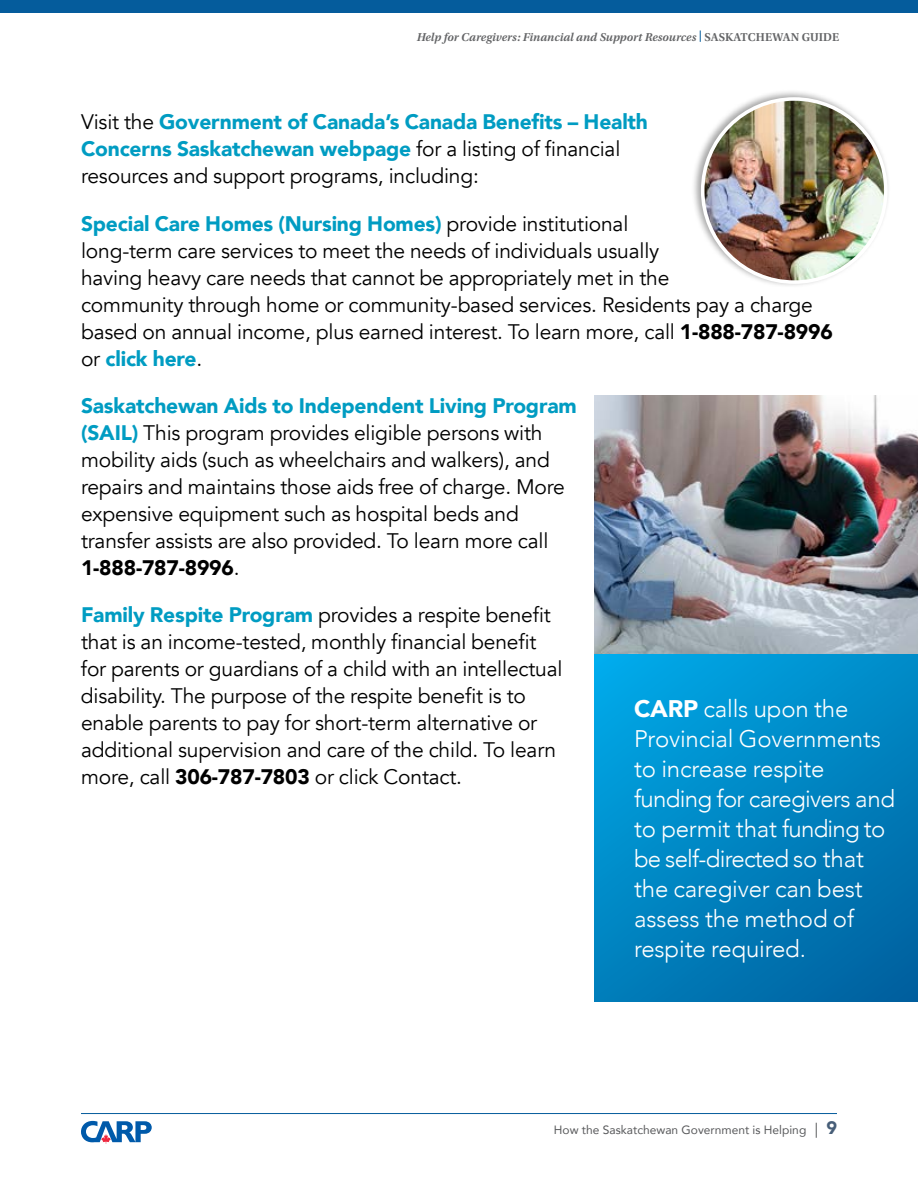
<style>
.page{position:relative;width:918px;height:1188px;background:#fff}
.page>*{position:absolute;margin:0;border:0;box-sizing:border-box;transform-origin:0 0}
.t1{font:300 24px/30px "Avenir";letter-spacing:-.01em;color:#fff}
.t2{font:21px/27px "Avenir";letter-spacing:-.01em;color:#000}
.t3{font:italic 600 12px "Utopia Std";color:#636466}
.t4{font:12px "Avenir";color:#58595b}
.s1{color:#055c9c}
.s2{font-style:normal}
.s3{font-weight:900;color:#009cc2}
.s4{font-weight:900}
.s5{font-size:15px}
.s6{font-weight:900;font-size:18px;color:#475e78}
</style>
<div class="page">
<div style="left:0;top:0;width:918px;height:13px;background:#055c9c"></div>
<svg style="left:81px;top:1121px;width:71px;height:23px"></svg>
<hr style="left:81px;top:1113px;width:756px;height:1px;background:#055c9c">
<div style="left:691px;top:89px;width:199px;height:199px;background:#000;opacity:.35"></div>
<img style="left:703px;top:99px;width:183px;height:183px;border-radius:92px">
<div style="left:701px;top:97px;width:187px;height:187px;border:4px solid #fff;border-radius:50%"></div>
<svg style="left:594px;top:654px;width:324px;height:348px;background:#0084c2"></svg>
<img style="left:594px;top:395px;width:324px;height:259px">
<p class="t3" style="left:417px;top:30px;width:424px">Help for Caregivers: Financial and Support Resources <span class="s1">|</span> <span class="s2">SASKATCHEWAN GUIDE</span></p>
<p class="t2" style="left:81px;top:109px;width:569px">Visit the <span class="s3">Government of Canada’s Canada Benefits – Health<br>Concerns Saskatchewan webpage</span> for a listing of financial resources and support programs, including:</p>
<p class="t2" style="left:81px;top:210px;width:753px"><span class="s3">Special Care Homes (Nursing Homes)</span> provide institutional<br>long-term care services to meet the needs of individuals usually<br>having heavy care needs that cannot be appropriately met in the<br>community through home or community-based services. Residents pay a charge based on annual income, plus earned interest. To learn more, call <span class="s4">1-888-787-8996 </span>or <span class="s3">click here</span>.</p>
<p class="t2" style="left:81px;top:392px;width:497px"><span class="s3">Saskatchewan Aids to Independent Living Program (SAIL)</span> This program provides eligible persons with mobility aids (such as wheelchairs and walkers), and repairs and maintains those aids free of charge. More expensive equipment such as hospital beds and transfer assists are also provided. To learn more call <span class="s4">1-888-787-8996</span>.</p>
<p class="t2" style="left:81px;top:602px;width:483px"><span class="s3">Family Respite Program</span> provides a respite benefit that is an income-tested, monthly financial benefit for parents or guardians of a child with an intellectual disability. The purpose of the respite benefit is to enable parents to pay for short-term alternative or additional supervision and care of the child. To learn more, call <span class="s4">306-787-7803</span> or click Contact.</p>
<p class="t1" style="left:634px;top:694px;width:263px"><span class="s4">CARP</span> calls upon the<br>Provincial Governments to increase respite funding for caregivers and to permit that funding to be self-directed so that the caregiver can best assess the method of respite required.</p>
<p class="t4" style="left:554px;top:1120px;width:285px">How the Saskatchewan Government is Helping <span class="s5">|</span> <span class="s6">9</span></p>
</div>
